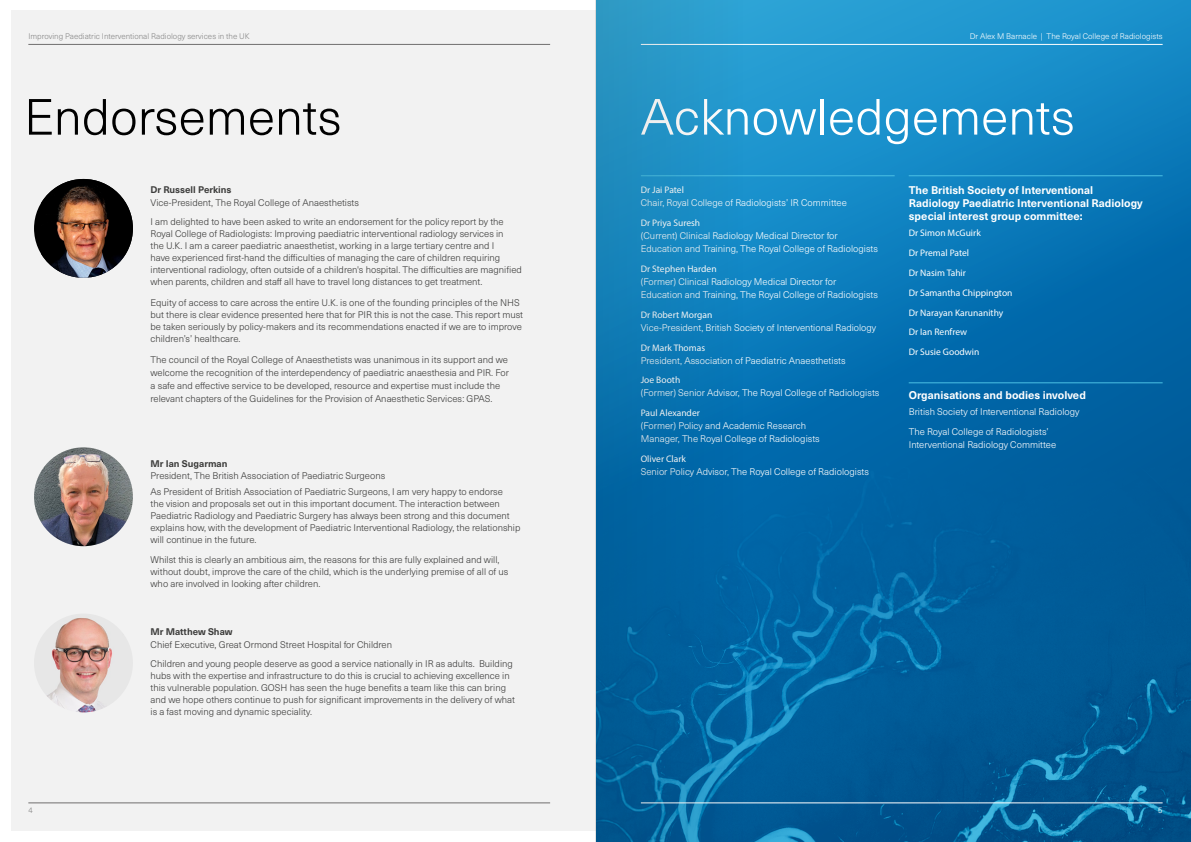
<style>
.page{position:relative;width:1191px;height:842px;background:#fff}
.page>*{position:absolute;margin:0;border:0;box-sizing:border-box;transform-origin:0 0}
.t1{font:300 50px "Neue Haas Unica Pro";color:#fff}
.t2{font:300 50px "Neue Haas Unica Pro";color:#000}
.t3{font:700 11px/13px "Neue Haas Unica Pro";color:#fff}
.t4{font:300 9.5px/12px "Neue Haas Unica Pro";color:#3c3c3b}
.t5{font:300 9.5px/13px "Neue Haas Unica Pro";color:#fff}
.t6{font:9.5px/19.8px "Myriad Pro";color:#fff}
.t7{font:700 9.5px "Neue Haas Unica Pro";color:#3c3c3b}
.t8{font:300 8px "Neue Haas Unica Pro";color:#878787}
.t9{font:300 8px "Neue Haas Unica Pro";color:#fff}
</style>
<div class="page">
<svg style="left:767px;top:0;width:424px;height:842px;background:#076dab"></svg>
<div style="left:11px;top:10px;width:584px;height:821px;background:#f2f2f2"></div>
<hr style="left:641px;top:175px;width:253px;height:1px;background:#4bc0e4">
<hr style="left:908px;top:175px;width:254px;height:1px;background:#4bc0e4">
<hr style="left:908px;top:382px;width:254px;height:1px;background:#4bc0e4">
<div style="left:34px;top:179px;width:99px;height:99px;background:#000;border-radius:50%"></div>
<img style="left:41px;top:179px;width:92px;height:99px">
<img style="left:34px;top:447px;width:99px;height:99px;border-radius:49px">
<img style="left:34px;top:613px;width:99px;height:99px;border-radius:49px">
<hr style="left:641px;top:44px;width:521px;height:1px;background:#fff">
<hr style="left:641px;top:803px;width:521px;height:1px;background:#fff">
<hr style="left:28px;top:44px;width:522px;height:1px;background:#706f6f">
<hr style="left:28px;top:803px;width:522px;height:1px;background:#706f6f">
<svg style="left:595px;top:0;width:172px;height:842px;background:#1279b1"></svg>
<p class="t8" style="left:28px;top:31px;width:223px">Improving Paediatric Interventional Radiology services in the UK</p>
<p class="t9" style="left:969px;top:31px;width:194px">Dr Alex M Barnacle | The Royal College of Radiologists</p>
<h1 class="t2" style="left:24px;top:87px;width:319px">Endorsements</h1>
<p class="t7" style="left:150px;top:184px;width:83px">Dr Russell Perkins</p>
<p class="t4" style="left:150px;top:194px;width:355px;line-height:18.8px">Vice-President, The Royal College of Anaesthetists<br>I am delighted to have been asked to write an endorsement for the policy report by the</p>
<p class="t4" style="left:150px;top:228px;width:373px">Royal College of Radiologists: Improving paediatric interventional radiology services in<br>the U.K. I am a career paediatric anaesthetist, working in a large tertiary centre and I<br>have experienced first-hand the difficulties of managing the care of children requiring interventional radiology, often outside of a children's hospital. The difficulties are magnified when parents, children and staff all have to travel long distances to get treatment.</p>
<p class="t4" style="left:150px;top:296px;width:374px">Equity of access to care across the entire U.K. is one of the founding principles of the NHS but there is clear evidence presented here that for PIR this is not the case. This report must be taken seriously by policy-makers and its recommendations enacted if we are to improve children’s’ healthcare.</p>
<p class="t4" style="left:150px;top:353px;width:360px;line-height:13px">The council of the Royal College of Anaesthetists was unanimous in its support and we welcome the recognition of the interdependency of paediatric anaesthesia and PIR. For a safe and effective service to be developed, resource and expertise must include the relevant chapters of the Guidelines for the Provision of Anaesthetic Services: GPAS.</p>
<p class="t8" style="left:28px;top:805px;width:6px">4</p>
<p class="t7" style="left:150px;top:457px;width:78px">Mr Ian Sugarman</p>
<p class="t4" style="left:150px;top:467px;width:354px;line-height:16.3px">President, The British Association of Paediatric Surgeons<br>As President of British Association of Paediatric Surgeons, I am very happy to endorse</p>
<p class="t4" style="left:150px;top:498px;width:371px">the vision and proposals set out in this important document. The interaction between Paediatric Radiology and Paediatric Surgery has always been strong and this document explains how, with the development of Paediatric Interventional Radiology, the relationship will continue in the future.</p>
<p class="t4" style="left:150px;top:554px;width:359px">Whilst this is clearly an ambitious aim, the reasons for this are fully explained and will, without doubt, improve the care of the child, which is the underlying premise of all of us who are involved in looking after children.</p>
<p class="t7" style="left:150px;top:626px;width:83px">Mr Matthew Shaw</p>
<p class="t4" style="left:150px;top:635px;width:364px;line-height:18.8px">Chief Executive, Great Ormond Street Hospital for Children<br>Children and young people deserve as good a service nationally in IR as adults. Building</p>
<p class="t4" style="left:150px;top:669px;width:366px">hubs with the expertise and infrastructure to do this is crucial to achieving excellence in this vulnerable population. GOSH has seen the huge benefits a team like this can bring and we hope others continue to push for significant improvements in the delivery of what is a fast moving and dynamic speciality.</p>
<h1 class="t1" style="left:641px;top:87px;width:435px">Acknowledgements</h1>
<p class="t6" style="left:641px;top:180px;width:45px">Dr Jai Patel</p>
<p class="t5" style="left:641px;top:197px;width:208px">Chair, Royal College of Radiologists’ IR Committee</p>
<p class="t6" style="left:641px;top:213px;width:61px">Dr Priya Suresh</p>
<p class="t5" style="left:641px;top:229px;width:239px">(Current) Clinical Radiology Medical Director for<br>Education and Training, The Royal College of Radiologists</p>
<p class="t6" style="left:641px;top:259px;width:77px">Dr Stephen Harden</p>
<p class="t5" style="left:641px;top:275px;width:239px">(Former) Clinical Radiology Medical Director for<br>Education and Training, The Royal College of Radiologists</p>
<p class="t6" style="left:641px;top:304px;width:73px">Dr Robert Morgan</p>
<p class="t5" style="left:641px;top:321px;width:237px">Vice-President, British Society of Interventional Radiology</p>
<p class="t6" style="left:641px;top:337px;width:66px">Dr Mark Thomas</p>
<p class="t5" style="left:641px;top:354px;width:206px">President, Association of Paediatric Anaesthetists</p>
<p class="t6" style="left:641px;top:370px;width:41px">Joe Booth</p>
<p class="t5" style="left:641px;top:387px;width:240px">(Former) Senior Advisor, The Royal College of Radiologists</p>
<p class="t6" style="left:641px;top:403px;width:61px">Paul Alexander</p>
<p class="t5" style="left:641px;top:419px;width:180px">(Former) Policy and Academic Research<br>Manager, The Royal College of Radiologists</p>
<p class="t6" style="left:641px;top:449px;width:47px">Oliver Clark</p>
<p class="t5" style="left:641px;top:465px;width:230px">Senior Policy Advisor, The Royal College of Radiologists</p>
<p class="t3" style="left:909px;top:184px;width:235px">The British Society of Interventional<br>Radiology Paediatric Interventional Radiology special interest group committee:</p>
<p class="t6" style="left:909px;top:223px;width:105px">Dr Simon McGuirk<br>Dr Premal Patel<br>Dr Nasim Tahir<br>Dr Samantha Chippington<br>Dr Narayan Karunanithy<br>Dr Ian Renfrew<br>Dr Susie Goodwin</p>
<p class="t3" style="left:909px;top:389px;width:179px">Organisations and bodies involved</p>
<p class="t5" style="left:909px;top:402px;width:172px;line-height:19.8px">British Society of Interventional Radiology<br>The Royal College of Radiologists’</p>
<p class="t5" style="left:909px;top:438px;width:149px">Interventional Radiology Committee</p>
<p class="t9" style="left:1158px;top:805px;width:6px">5</p>
</div>
